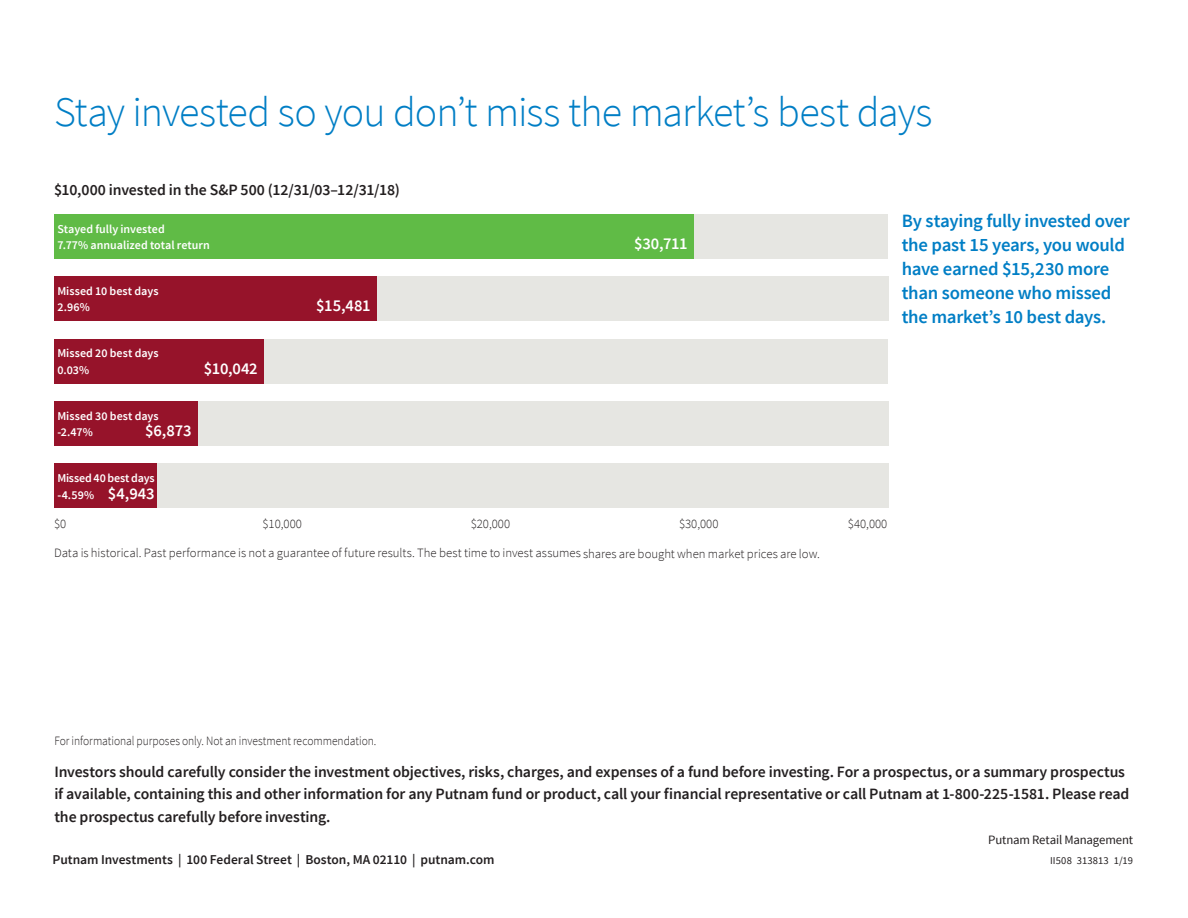
<style>
.page{position:relative;width:1188px;height:918px;background:#fff}
.page>*{position:absolute;margin:0;border:0;box-sizing:border-box;transform-origin:0 0}
.Headline{font:300 42px "Source Sans Pro";letter-spacing:-.025em;color:#007ec5}
.Callout{font:600 18.75px/24px "Source Sans Pro";letter-spacing:-.015em;color:#007ec5}
.Bar_semibold_text{font:600 16.5px "Source Sans Pro";letter-spacing:-.015em;color:#fff}
.Body{font:600 15.75px/22.5px "Source Sans Pro";letter-spacing:-.01em;color:#231f20}
.Body_no_indent{font:600 15.75px "Source Sans Pro";letter-spacing:-.005em;color:#231f20}
.Source_address{font:600 13.5px "Source Sans Pro";letter-spacing:-.005em;color:#231f20}
.Footnote{font:300 12.75px "Source Sans Pro";letter-spacing:-.005em;color:#231f20}
.Footnote-2{font:300 12.75px "Source Sans Pro";letter-spacing:-.005em;color:#231f20;scale:.9 1}
.t1{font:12.75px "Source Sans Pro";letter-spacing:-.015em;color:#231f20}
.Bar_semibold_text-2{font:600 12px/16.5px "Source Sans Pro";color:#fff}
.Back_Cover_Job{font:10.5px "Source Sans Pro";letter-spacing:.015em;color:#231f20}
.s1{font-size:16.5px}
</style>
<div class="page">
<div style="left:54px;top:214px;width:833px;height:45px;background:#e6e6e2"></div>
<div style="left:55px;top:277px;width:833px;height:44px;background:#e6e6e2"></div>
<div style="left:54px;top:339px;width:833px;height:44px;background:#e6e6e2"></div>
<div style="left:55px;top:401px;width:833px;height:44px;background:#e6e6e2"></div>
<div style="left:55px;top:463px;width:833px;height:45px;background:#e6e6e2"></div>
<div style="left:54px;top:463px;width:103px;height:45px;background:#96132a"></div>
<div style="left:54px;top:401px;width:143px;height:45px;background:#96132a"></div>
<div style="left:54px;top:339px;width:209px;height:44px;background:#96132a"></div>
<div style="left:54px;top:277px;width:323px;height:44px;background:#96132a"></div>
<div style="left:54px;top:214px;width:640px;height:45px;background:#60bb46"></div>
<p class="Headline" style="left:54px;top:87px;width:880px">Stay invested so you don’t miss the market’s best days</p>
<p class="Body_no_indent" style="left:54px;top:180px;width:347px">$10,000 invested in the S&amp;P 500 (12/31/03–12/31/18)</p>
<p class="Bar_semibold_text-2" style="left:57px;top:221px;width:154px">Stayed fully invested<br>7.77% annualized total return</p>
<p class="Bar_semibold_text-2" style="left:57px;top:283px;width:103px">Missed 10 best days<br>2.96%</p>
<p class="Bar_semibold_text-2" style="left:57px;top:345px;width:103px">Missed 20 best days<br>0.03%</p>
<p class="Bar_semibold_text-2" style="left:57px;top:408px;width:103px">Missed 30 best days -2.47%</p>
<p class="Bar_semibold_text" style="left:145px;top:420px;width:48px">$6,873</p>
<p class="Bar_semibold_text-2" style="left:57px;top:470px;width:99px">Missed 40 best days -4.59% <span class="s1">$4,943</span></p>
<p class="Bar_semibold_text" style="left:204px;top:358px;width:55px">$10,042</p>
<p class="Bar_semibold_text" style="left:316px;top:295px;width:56px">$15,481</p>
<p class="Bar_semibold_text" style="left:634px;top:233px;width:55px">$30,711</p>
<p class="Footnote" style="left:54px;top:516px;width:14px">$0</p>
<p class="Footnote" style="left:262px;top:516px;width:41px">$10,000</p>
<p class="Footnote" style="left:471px;top:516px;width:41px">$20,000</p>
<p class="Footnote" style="left:679px;top:516px;width:41px">$30,000</p>
<p class="Footnote" style="left:848px;top:516px;width:41px">$40,000</p>
<p class="Footnote" style="left:54px;top:545px;width:767px">Data is historical. Past performance is not a guarantee of future results. The best time to invest assumes shares are bought when market prices are low.</p>
<p class="Callout" style="left:902px;top:209px;width:230px">By staying fully invested over the past 15 years, you would have earned $15,230 more than someone who missed the market’s 10 best days.</p>
<p class="Footnote-2" style="left:54px;top:733px;width:359px">For informational purposes only. Not an investment recommendation.</p>
<p class="Body" style="left:54px;top:761px;width:1077px">Investors should carefully consider the investment objectives, risks, charges, and expenses of a fund before investing. For a prospectus, or a summary prospectus if available, containing this and other information for any Putnam fund or product, call your financial representative or call Putnam at 1-800-225-1581. Please read the prospectus carefully before investing.</p>
<p class="t1" style="left:988px;top:832px;width:146px">Putnam Retail Management</p>
<p class="Source_address" style="left:53px;top:851px;width:444px">Putnam Investments | 100 Federal Street | Boston, MA 02110 | putnam.com</p>
<p class="Back_Cover_Job" style="left:1050px;top:854px;width:84px">II508 313813 1/19</p>
</div>
